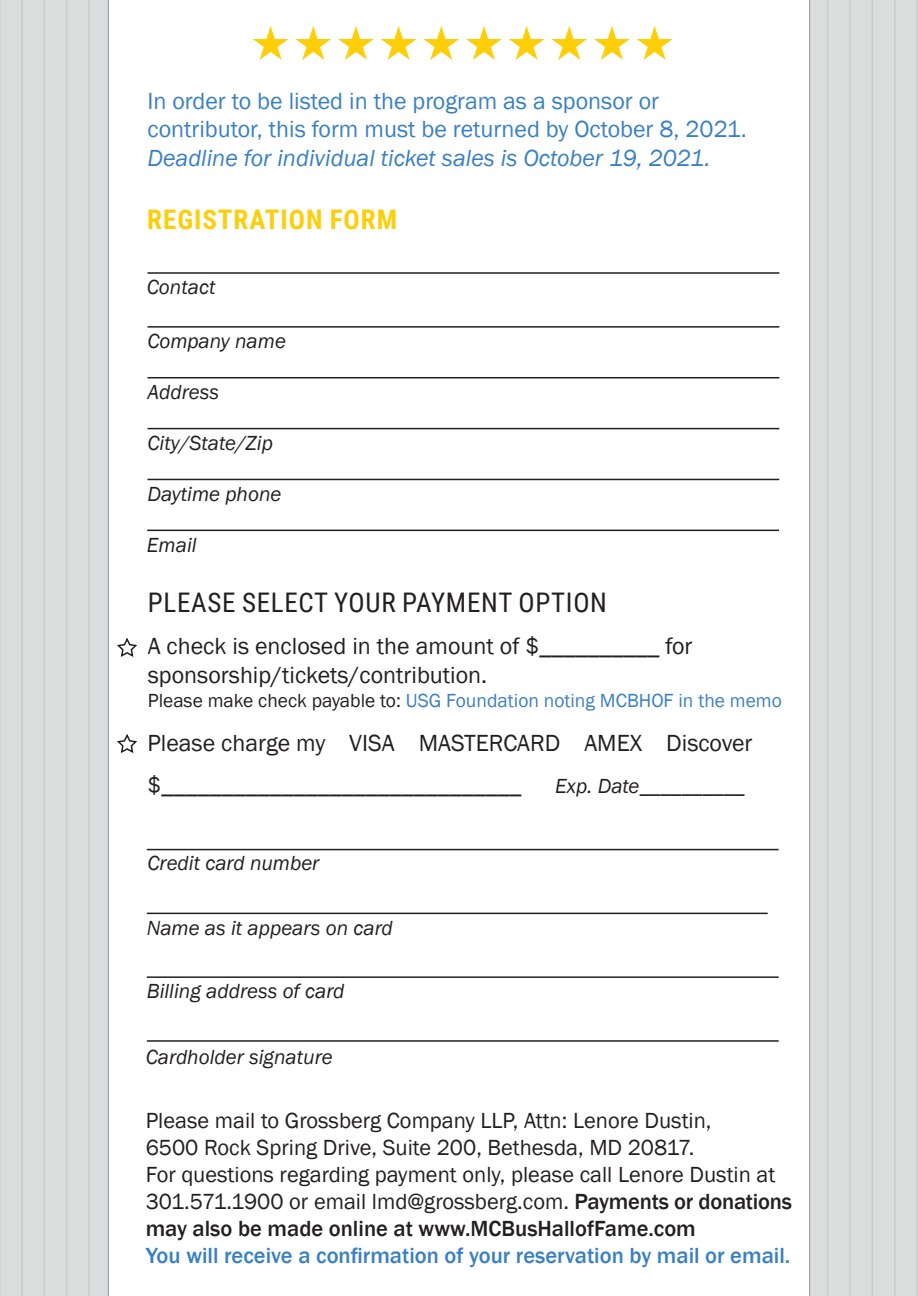
<style>
.page{position:relative;width:918px;height:1296px;background:#dbdddd}
.page>*{position:absolute;margin:0;border:0;box-sizing:border-box;transform-origin:0 0}
.t1{font:27px "Roboto Condensed";letter-spacing:.025em;color:#231f20}
.t2{font:700 27px "Roboto Condensed";letter-spacing:.035em;color:#fccf0e}
.t3{font:24px "Franklin Gothic";color:#231f20}
.t4{font:24px "Franklin Gothic";color:#3980c3}
.t5{font:italic 24px "Franklin Gothic";color:#3980c3}
.t6{font:22.5px/27px "Franklin Gothic";color:#231f20}
.t7{font:500 22.5px "Franklin Gothic";color:#3980c3}
.t8{font:italic 21px "Franklin Gothic";color:#231f20}
.t9{font:19.5px "Franklin Gothic";color:#3980c3}
.s1{color:#231f20}
.s2{font-weight:500}
</style>
<div class="page">
<hr style="left:916px;top:0;width:2px;height:1296px;background:#c9cbcd">
<hr style="left:872px;top:0;width:1px;height:1296px;background:#c9cbcd">
<hr style="left:66px;top:0;width:1px;height:1296px;background:#c9cbcd">
<hr style="left:827px;top:0;width:1px;height:1296px;background:#c9cbcd">
<hr style="left:21px;top:0;width:2px;height:1296px;background:#c9cbcd">
<hr style="left:88px;top:0;width:2px;height:1296px;background:#c9cbcd">
<hr style="left:849px;top:0;width:2px;height:1296px;background:#c9cbcd">
<hr style="left:44px;top:0;width:1px;height:1296px;background:#c9cbcd">
<hr style="left:0;top:0;width:1px;height:1296px;background:#c9cbcd">
<hr style="left:894px;top:0;width:2px;height:1296px;background:#c9cbcd">
<div style="left:108px;top:0;width:702px;height:1296px;background:#fff"></div>
<svg style="left:295px;top:26px;width:36px;height:34px"></svg>
<svg style="left:381px;top:26px;width:36px;height:34px"></svg>
<svg style="left:466px;top:26px;width:36px;height:34px"></svg>
<svg style="left:551px;top:26px;width:36px;height:34px"></svg>
<svg style="left:637px;top:26px;width:36px;height:34px"></svg>
<svg style="left:253px;top:26px;width:36px;height:34px"></svg>
<svg style="left:338px;top:26px;width:36px;height:34px"></svg>
<svg style="left:423px;top:26px;width:36px;height:34px"></svg>
<svg style="left:509px;top:26px;width:36px;height:34px"></svg>
<svg style="left:594px;top:26px;width:36px;height:34px"></svg>
<hr style="left:147px;top:272px;width:632px;height:2px;background:#231f20">
<hr style="left:147px;top:326px;width:632px;height:2px;background:#231f20">
<hr style="left:147px;top:377px;width:632px;height:1px;background:#231f20">
<hr style="left:147px;top:428px;width:632px;height:1px;background:#231f20">
<hr style="left:147px;top:479px;width:632px;height:1px;background:#231f20">
<hr style="left:147px;top:530px;width:632px;height:1px;background:#231f20">
<svg style="left:115px;top:637px;width:24px;height:21px"></svg>
<svg style="left:115px;top:733px;width:24px;height:22px"></svg>
<hr style="left:147px;top:849px;width:632px;height:1px;background:#231f20">
<hr style="left:147px;top:913px;width:621px;height:1px;background:#231f20">
<hr style="left:147px;top:976px;width:632px;height:2px;background:#231f20">
<hr style="left:147px;top:1040px;width:632px;height:2px;background:#231f20">
<p class="t4" style="left:147px;top:86px;width:513px">In order to be listed in the program as a sponsor or</p>
<p class="t4" style="left:147px;top:115px;width:601px">contributor, this form must be returned by October 8, 2021.</p>
<p class="t5" style="left:147px;top:143px;width:564px">Deadline for individual ticket sales is October 19, 2021.</p>
<p class="t2" style="left:147px;top:201px;width:251px">REGISTRATION FORM</p>
<p class="t8" style="left:147px;top:274px;width:70px">Contact</p>
<p class="t8" style="left:147px;top:328px;width:140px">Company name</p>
<p class="t8" style="left:147px;top:379px;width:73px">Address</p>
<p class="t8" style="left:147px;top:430px;width:127px">City/State/Zip</p>
<p class="t8" style="left:147px;top:481px;width:135px">Daytime phone</p>
<p class="t8" style="left:147px;top:532px;width:51px">Email</p>
<p class="t1" style="left:148px;top:584px;width:460px">PLEASE SELECT YOUR PAYMENT OPTION</p>
<p class="t3" style="left:148px;top:632px;width:546px">A check is enclosed in the amount of $__________ for</p>
<p class="t3" style="left:148px;top:660px;width:341px">sponsorship/tickets/contribution.</p>
<p class="t9" style="left:148px;top:688px;width:636px"><span class="s1">Please make check payable to:</span> USG Foundation noting MCBHOF in the memo</p>
<p class="t3" style="left:147px;top:728px;width:607px">Please charge my VISA MASTERCARD AMEX Discover</p>
<p class="t3" style="left:147px;top:770px;width:376px">$______________________________</p>
<p class="t8" style="left:555px;top:773px;width:191px">Exp. Date__________</p>
<p class="t8" style="left:147px;top:849px;width:173px">Credit card number</p>
<p class="t8" style="left:147px;top:914px;width:248px">Name as it appears on card</p>
<p class="t8" style="left:147px;top:978px;width:199px">Billing address of card</p>
<p class="t8" style="left:146px;top:1044px;width:188px">Cardholder signature</p>
<p class="t6" style="left:146px;top:1108px;width:648px">Please mail to Grossberg Company LLP, Attn: Lenore Dustin,<br>6500 Rock Spring Drive, Suite 200, Bethesda, MD 20817.<br>For questions regarding payment only, please call Lenore Dustin at 301.571.1900 or email lmd@grossberg.com. <span class="s2">Payments or donations may also be made online at www.MCBusHallofFame.com</span></p>
<p class="t7" style="left:146px;top:1242px;width:646px">You will receive a confirmation of your reservation by mail or email.</p>
</div>
